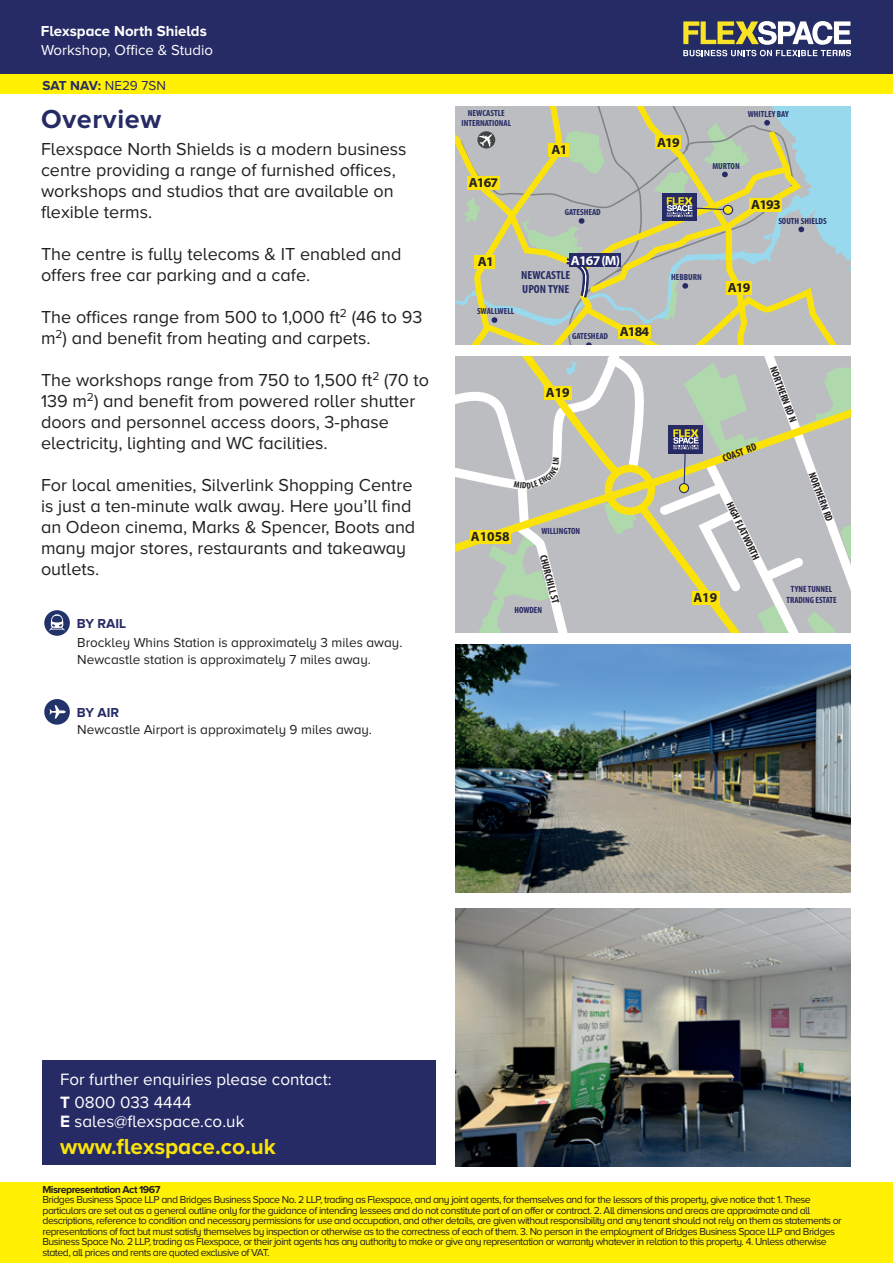
<style>
.page{position:relative;width:893px;height:1263px;background:#fff}
.page>*{position:absolute;margin:0;border:0;box-sizing:border-box;transform-origin:0 0}
.t1{font:700 27px "Proxima Nova A";letter-spacing:.025em;color:#262b65}
.t2{font:700 22.5px "Proxima Nova A";color:#fbe309}
.t3{font:18px/21px "Proxima Nova A";color:#231f20}
.t4{font:16.95px/23px "Proxima Nova A";color:#fff}
.t5{font:15px "Proxima Nova A";color:#fff}
.t6{font:700 15px "Proxima Nova A";color:#fff}
.t7{font:13.5px/16.5px "Proxima Nova A";color:#231f20}
.t8{font:700 13.5px "Proxima Nova A";color:#262b65}
.t9{font:700 13.5px "Myriad Pro";color:#231f20}
.t10{font:700 13.35px "Myriad Pro";letter-spacing:-.06em;color:#231f20;scale:1.04 1}
.t11{font:700 13.35px "Myriad Pro";color:#fff;scale:1.04 1}
.t12{font:700 condensed 11.85px/13.4px "Myriad Pro";color:#262b65;scale:1.04 1}
.t13{font:10.5px/10.5px "Proxima Nova A";letter-spacing:-.05em;color:#231f20}
.t14{font:700 condensed 10.5px "Myriad Pro";color:#231f20}
.t15{font:700 10.5px "Proxima Nova A";letter-spacing:-.05em;color:#231f20}
.t16{font:700 condensed 9px/10.5px "Myriad Pro";color:#282763;text-align:center}
.t17{font:700 condensed 8.85px/10.4px "Myriad Pro";color:#262b65;text-align:center;scale:1.04 1}
.s1{font-weight:400}
.s2{font-weight:700}
</style>
<div class="page">
<div style="left:43px;top:1060px;width:393px;height:105px;background:#262b65"></div>
<div style="left:0;top:1182px;width:893px;height:81px;background:#fff101"></div>
<div style="left:0;top:0;width:893px;height:81px;background:#262b65"></div>
<div style="left:0;top:74px;width:893px;height:20px;background:#fff101"></div>
<svg style="left:683px;top:21px;width:168px;height:35px"></svg>
<img style="left:455px;top:645px;width:395px;height:248px">
<img style="left:455px;top:908px;width:395px;height:258px">
<svg style="left:44px;top:699px;width:26px;height:26px"></svg>
<svg style="left:44px;top:610px;width:26px;height:26px"></svg>
<svg style="left:842px;top:106px;width:8px;height:220px;background:#a3d0df"></svg>
<svg style="left:455px;top:106px;width:387px;height:238px;background:#bcc1aa"></svg>
<svg style="left:455px;top:356px;width:395px;height:277px;background:#c4c7b8"></svg>
<h3 class="t6" style="left:41px;top:22px;width:168px">Flexspace North Shields</h3>
<h3 class="t5" style="left:41px;top:42px;width:174px">Workshop, Office &amp; Studio</h3>
<p class="t8" style="left:43px;top:78px;width:125px">SAT NAV: <span class="s1">NE29 7SN</span></p>
<h1 class="t1" style="left:41px;top:103px;width:122px">Overview</h1>
<h3 class="t3" style="left:41px;top:139px;width:367px">Flexspace North Shields is a modern business centre providing a range of furnished offices, workshops and studios that are available on flexible terms.</h3>
<h3 class="t3" style="left:41px;top:244px;width:362px">The centre is fully telecoms &amp; IT enabled and offers free car parking and a cafe.</h3>
<h3 class="t3" style="left:41px;top:307px;width:383px">The offices range from 500 to 1,000 ft<sup>2</sup> (46 to 93 m<sup>2</sup>) and benefit from heating and carpets.</h3>
<h3 class="t3" style="left:41px;top:370px;width:390px">The workshops range from 750 to 1,500 ft<sup>2</sup> (70 to 139 m<sup>2</sup>) and benefit from powered roller shutter doors and personnel access doors, 3-phase electricity, lighting and WC facilities.</h3>
<h3 class="t3" style="left:41px;top:475px;width:376px">For local amenities, Silverlink Shopping Centre is just a ten-minute walk away. Here you’ll find an Odeon cinema, Marks &amp; Spencer, Boots and many major stores, restaurants and takeaway outlets.</h3>
<p class="t8" style="left:77px;top:616px;width:51px">BY RAIL</p>
<p class="t7" style="left:77px;top:634px;width:327px">Brockley Whins Station is approximately 3 miles away.<br>Newcastle station is approximately 7 miles away.</p>
<p class="t8" style="left:77px;top:705px;width:44px">BY AIR</p>
<p class="t7" style="left:77px;top:721px;width:296px">Newcastle Airport is approximately 9 miles away.</p>
<p class="t17" style="left:461px;top:108px;width:49px">NEWCASTLE<br>INTERNATIONAL</p>
<p class="t10" style="left:469px;top:174px;width:30px">A167</p>
<p class="t10" style="left:552px;top:141px;width:17px">A1</p>
<p class="t17" style="left:565px;top:207px;width:36px">GATESHEAD</p>
<p class="t10" style="left:657px;top:134px;width:23px">A19</p>
<p class="t17" style="left:748px;top:109px;width:41px">WHITLEY BAY</p>
<p class="t17" style="left:712px;top:160px;width:28px">MURTON</p>
<p class="t10" style="left:751px;top:196px;width:30px">A193</p>
<p class="t17" style="left:778px;top:215px;width:48px">SOUTH SHIELDS</p>
<p class="t10" style="left:478px;top:253px;width:17px">A1</p>
<p class="t11" style="left:571px;top:251px;width:49px">A167 (M)</p>
<p class="t12" style="left:521px;top:269px;width:49px">NEWCASTLE<br>UPON TYNE</p>
<p class="t17" style="left:477px;top:306px;width:37px">SWALLWELL</p>
<p class="t17" style="left:572px;top:331px;width:36px">GATESHEAD</p>
<p class="t10" style="left:620px;top:323px;width:30px">A184</p>
<p class="t9" style="left:546px;top:384px;width:25px">A19</p>
<p class="t9" style="left:471px;top:528px;width:40px">A1058</p>
<p class="t16" style="left:541px;top:526px;width:40px">WILLINGTON</p>
<p class="t14" style="left:549px;top:553px;width:51px;rotate:75deg">CHURCHILL ST</p>
<p class="t16" style="left:514px;top:604px;width:29px">HOWDEN</p>
<p class="t17" style="left:671px;top:272px;width:31px">HEBBURN</p>
<p class="t10" style="left:728px;top:279px;width:23px">A19</p>
<p class="t14" style="left:721px;top:452px;width:37px;rotate:-20deg">COAST RD</p>
<p class="t14" style="left:779px;top:365px;width:60px;rotate:69deg">NORTHERN RD N</p>
<p class="t14" style="left:735px;top:499px;width:65px;rotate:64deg">HIGH FLATWORTH</p>
<p class="t14" style="left:818px;top:471px;width:53px;rotate:69deg">NORTHERN RD</p>
<p class="t9" style="left:693px;top:588px;width:25px">A19</p>
<p class="t16" style="left:787px;top:584px;width:51px">TYNE TUNNEL<br>TRADING ESTATE</p>
<h3 class="t4" style="left:60px;top:1068px;width:273px">For further enquiries please contact:<br><span class="s2">T</span> 0800 033 4444</h3>
<h3 class="t4" style="left:60px;top:1110px;width:186px"><span class="s2">E</span> sales@flexspace.co.uk</h3>
<h2 class="t2" style="left:60px;top:1134px;width:217px">www.flexspace.co.uk</h2>
<p class="t15" style="left:43px;top:1183px;width:119px">Misrepresentation Act 1967</p>
<p class="t13" style="left:43px;top:1194px;width:801px">Bridges Business Space LLP and Bridges Business Space No. 2 LLP, trading as Flexspace, and any joint agents, for themselves and for the lessors of this property, give notice that: 1. These particulars are set out as a general outline only for the guidance of intending lessees and do not constitute part of an offer or contract. 2. All dimensions and areas are approximate and all descriptions, reference to condition and necessary permissions for use and occupation, and other details, are given without responsibility and any tenant should not rely on them as statements or representations of fact but must satisfy themselves by inspection or otherwise as to the correctness of each of them. 3. No person in the employment of Bridges Business Space LLP and Bridges Business Space No. 2 LLP, trading as Flexspace, or their joint agents has any authority to make or give any representation or warranty whatever in relation to this property. 4. Unless otherwise stated, all prices and rents are quoted exclusive of VAT.</p>
</div>
